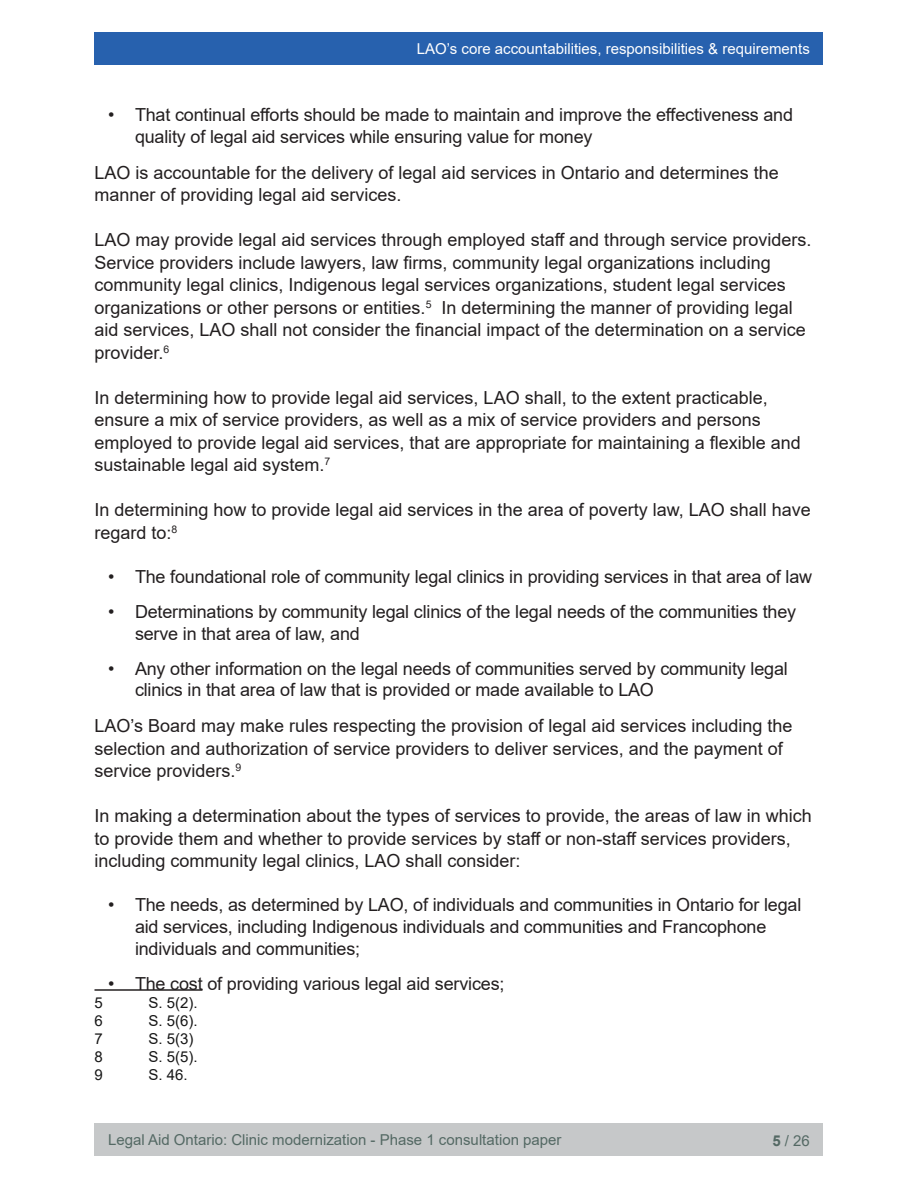
<style>
.page{position:relative;width:918px;height:1188px;background:#fff}
.page>*{position:absolute;margin:0;border:0;box-sizing:border-box;transform-origin:0 0}
.t1{font:18px/22.5px "Arial";color:#231f20}
.t2{font:15px "Arial";color:#546964}
.t3{font:15px "Arial";color:#fff}
.Footnote{font:15px "Arial";color:#171717}
.s1{font-weight:700}
</style>
<div class="page">
<div style="left:94px;top:1123px;width:730px;height:33px;background:#c6c8c9"></div>
<div style="left:94px;top:32px;width:730px;height:33px;background:#2761ae"></div>
<hr style="left:94px;top:989px;width:108px;height:2px;background:#231f20">
<p class="t3" style="left:417px;top:38px;width:395px">LAO’s core accountabilities, responsibilities &amp; requirements</p>
<p class="t1" style="left:135px;top:104px;width:660px;line-height:21.6px;text-indent:-27px">• That continual efforts should be made to maintain and improve the effectiveness and quality of legal aid services while ensuring value for money</p>
<p class="t1" style="left:94px;top:161px;width:686px">LAO is accountable for the delivery of legal aid services in Ontario and determines the manner of providing legal aid services.</p>
<p class="t1" style="left:94px;top:229px;width:718px">LAO may provide legal aid services through employed staff and through service providers.<br>Service providers include lawyers, law firms, community legal organizations including community legal clinics, Indigenous legal services organizations, student legal services organizations or other persons or entities.<sup>5</sup> In determining the manner of providing legal aid services, LAO shall not consider the financial impact of the determination on a service provider.<sup>6</sup></p>
<p class="t1" style="left:94px;top:386px;width:708px">In determining how to provide legal aid services, LAO shall, to the extent practicable, ensure a mix of service providers, as well as a mix of service providers and persons employed to provide legal aid services, that are appropriate for maintaining a flexible and sustainable legal aid system.<sup>7</sup></p>
<p class="t1" style="left:94px;top:499px;width:718px">In determining how to provide legal aid services in the area of poverty law, LAO shall have regard to:<sup>8</sup></p>
<p class="t1" style="left:108px;top:565px;width:706px">• The foundational role of community legal clinics in providing services in that area of law</p>
<p class="t1" style="left:135px;top:601px;width:663px;line-height:21.6px;text-indent:-27px">• Determinations by community legal clinics of the legal needs of the communities they serve in that area of law, and</p>
<p class="t1" style="left:135px;top:657px;width:654px;line-height:21.6px;text-indent:-27px">• Any other information on the legal needs of communities served by community legal clinics in that area of law that is provided or made available to LAO</p>
<p class="t1" style="left:94px;top:715px;width:699px">LAO’s Board may make rules respecting the provision of legal aid services including the selection and authorization of service providers to deliver services, and the payment of service providers.<sup>9</sup></p>
<p class="t1" style="left:94px;top:805px;width:719px">In making a determination about the types of services to provide, the areas of law in which to provide them and whether to provide services by staff or non-staff services providers, including community legal clinics, LAO shall consider:</p>
<p class="t1" style="left:135px;top:894px;width:668px;line-height:21.6px;text-indent:-27px">• The needs, as determined by LAO, of individuals and communities in Ontario for legal aid services, including Indigenous individuals and communities and Francophone individuals and communities;</p>
<p class="t1" style="left:108px;top:972px;width:398px">• The cost of providing various legal aid services;</p>
<p class="Footnote" style="left:94px;top:992px;width:10px">5</p>
<p class="Footnote" style="left:148px;top:992px;width:51px">S. 5(2).</p>
<p class="Footnote" style="left:94px;top:1010px;width:10px">6</p>
<p class="Footnote" style="left:148px;top:1010px;width:51px">S. 5(6).</p>
<p class="Footnote" style="left:94px;top:1028px;width:10px">7</p>
<p class="Footnote" style="left:148px;top:1028px;width:47px">S. 5(3)</p>
<p class="Footnote" style="left:94px;top:1046px;width:10px">8</p>
<p class="Footnote" style="left:148px;top:1046px;width:51px">S. 5(5).</p>
<p class="Footnote" style="left:94px;top:1064px;width:10px">9</p>
<p class="Footnote" style="left:148px;top:1064px;width:41px">S. 46.</p>
<p class="t2" style="left:108px;top:1129px;width:455px">Legal Aid Ontario: Clinic modernization - Phase 1 consultation paper</p>
<p class="t2" style="left:772px;top:1130px;width:39px"><span class="s1">5</span> / 26</p>
</div>
